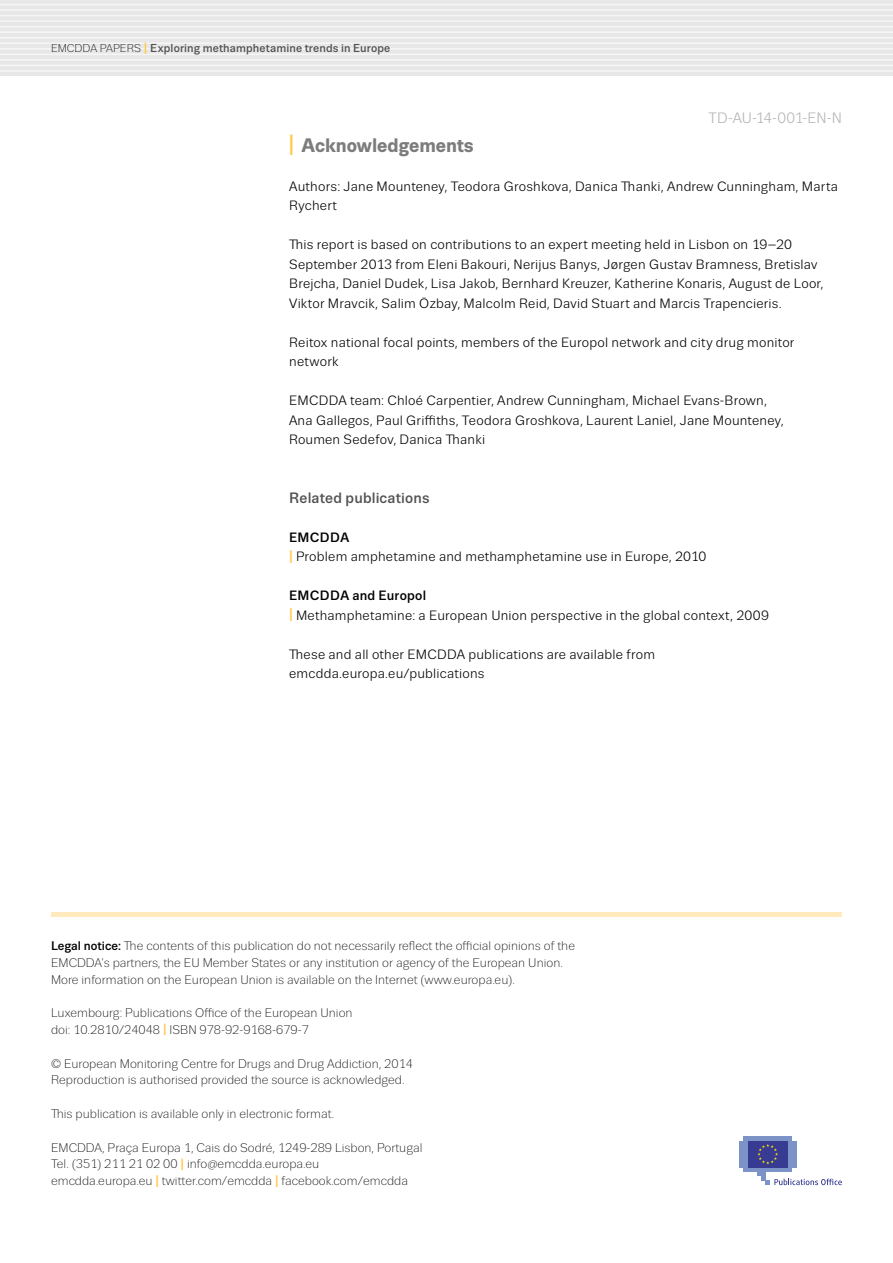
<style>
.page{position:relative;width:893px;height:1263px;background:#fff}
.page>*{position:absolute;margin:0;border:0;box-sizing:border-box;transform-origin:0 0}
.I_Headline{font:700 19.5px "Trivia Sans";letter-spacing:-.005em;color:#7c7c7c}
.II_Headline{font:500 15px "Trivia Sans";letter-spacing:.01em;color:#535353}
.t1{font:15px "Trivia Sans";letter-spacing:-.005em;color:#b5b5b5}
.TEXT_Regular_9_13{font:13.5px/19.5px "Trivia Sans";letter-spacing:.015em;color:#000}
.TEXT_Regular_9_13-2{font:500 13.5px "Trivia Sans";letter-spacing:.02em;color:#000}
.t2{font:300 12.45px/16.8px "Trivia Sans";color:#000}
.t3{font:500 11.55px "Trivia Sans";letter-spacing:.01em;color:#535353}
.s1{font-weight:300;font-size:11.25px;color:#000}
.s2{font-size:16.2px;color:#ffca53}
.s3{font-size:29.25px;color:#ffca53}
.s4{font-weight:500;font-size:18.15px;color:#ffca53}
.s5{font-weight:500}
.s6{font-weight:500;font-size:16.2px;color:#ffca53}
.s7{font-weight:500;font-size:16.8px;color:#ffca53}
</style>
<div class="page">
<div style="left:0;top:0;width:893px;height:76px;background:#e7e7e7"></div>
<hr style="left:0;top:4px;width:893px;height:1px;background:#f6f6f6">
<hr style="left:0;top:9px;width:893px;height:2px;background:#f6f6f6">
<hr style="left:0;top:15px;width:893px;height:1px;background:#f6f6f6">
<hr style="left:0;top:20px;width:893px;height:2px;background:#f6f6f6">
<hr style="left:0;top:26px;width:893px;height:1px;background:#f6f6f6">
<hr style="left:0;top:31px;width:893px;height:2px;background:#f6f6f6">
<hr style="left:0;top:37px;width:893px;height:1px;background:#f6f6f6">
<hr style="left:0;top:43px;width:893px;height:1px;background:#f6f6f6">
<hr style="left:0;top:48px;width:893px;height:2px;background:#f6f6f6">
<hr style="left:0;top:54px;width:893px;height:1px;background:#f6f6f6">
<hr style="left:0;top:59px;width:893px;height:2px;background:#f6f6f6">
<hr style="left:0;top:65px;width:893px;height:1px;background:#f6f6f6">
<hr style="left:0;top:70px;width:893px;height:2px;background:#f6f6f6">
<div style="left:743px;top:1167px;width:49px;height:5px;background:#7b93c6"></div>
<div style="left:743px;top:1136px;width:49px;height:5px;background:#7b93c6"></div>
<hr style="left:788px;top:1141px;width:4px;height:26px;background:#7b93c6">
<hr style="left:792px;top:1141px;width:4px;height:26px;background:#7b93c6">
<div style="left:743px;top:1141px;width:5px;height:26px;background:#7b93c6"></div>
<hr style="left:739px;top:1141px;width:4px;height:26px;background:#7b93c6">
<div style="left:757px;top:1167px;width:9px;height:9px;background:#7b93c6"></div>
<div style="left:761px;top:1167px;width:5px;height:13px;background:#7b93c6"></div>
<div style="left:748px;top:1141px;width:40px;height:26px;background:#373b92"></div>
<svg style="left:757px;top:1144px;width:21px;height:20px"></svg>
<svg style="left:766px;top:1178px;width:76px;height:7px"></svg>
<hr style="left:51px;top:912px;width:791px;height:4px;background:#ffe9bd">
<p class="t3" style="left:51px;top:42px;width:341px"><span class="s1">EMCDDA PAPERS</span> <span class="s2">I</span> Exploring methamphetamine trends in Europe</p>
<p class="t1" style="left:708px;top:110px;width:135px">TD-AU-14-001-EN-N</p>
<p class="I_Headline" style="left:289px;top:134px;width:186px"><span class="s3">I</span> Acknowledgements</p>
<p class="TEXT_Regular_9_13" style="left:289px;top:176px;width:550px">Authors: Jane Mounteney, Teodora Groshkova, Danica Thanki, Andrew Cunningham, Marta<br>Rychert</p>
<p class="TEXT_Regular_9_13" style="left:289px;top:235px;width:536px">This report is based on contributions to an expert meeting held in Lisbon on 19–20<br>September 2013 from Eleni Bakouri, Nerijus Banys, Jørgen Gustav Bramness, Bretislav Brejcha, Daniel Dudek, Lisa Jakob, Bernhard Kreuzer, Katherine Konaris, August de Loor, Viktor Mravcik, Salim Özbay, Malcolm Reid, David Stuart and Marcis Trapencieris.</p>
<p class="TEXT_Regular_9_13" style="left:289px;top:332px;width:507px">Reitox national focal points, members of the Europol network and city drug monitor network</p>
<p class="TEXT_Regular_9_13" style="left:289px;top:391px;width:496px">EMCDDA team: Chloé Carpentier, Andrew Cunningham, Michael Evans-Brown,<br>Ana Gallegos, Paul Griffiths, Teodora Groshkova, Laurent Laniel, Jane Mounteney,<br>Roumen Sedefov, Danica Thanki</p>
<p class="II_Headline" style="left:289px;top:489px;width:142px">Related publications</p>
<p class="TEXT_Regular_9_13-2" style="left:289px;top:530px;width:61px">EMCDDA</p>
<p class="TEXT_Regular_9_13" style="left:289px;top:547px;width:419px"><span class="s4">I</span> Problem amphetamine and methamphetamine use in Europe, 2010</p>
<p class="TEXT_Regular_9_13-2" style="left:289px;top:588px;width:138px">EMCDDA and Europol</p>
<p class="TEXT_Regular_9_13" style="left:289px;top:605px;width:481px"><span class="s4">I</span> Methamphetamine: a European Union perspective in the global context, 2009</p>
<p class="TEXT_Regular_9_13" style="left:289px;top:644px;width:367px">These and all other EMCDDA publications are available from emcdda.europa.eu/publications</p>
<p class="t2" style="left:51px;top:937px;width:526px"><span class="s5">Legal notice:</span> The contents of this publication do not necessarily reflect the official opinions of the<br>EMCDDA’s partners, the EU Member States or any institution or agency of the European Union.<br>More information on the European Union is available on the Internet (www.europa.eu).</p>
<p class="t2" style="left:51px;top:1005px;width:303px">Luxembourg: Publications Office of the European Union</p>
<p class="t2" style="left:51px;top:1021px;width:259px">doi: 10.2810/24048 <span class="s6">I</span> ISBN 978-92-9168-679-7</p>
<p class="t2" style="left:51px;top:1055px;width:363px">© European Monitoring Centre for Drugs and Drug Addiction, 2014</p>
<p class="t2" style="left:51px;top:1072px;width:355px">Reproduction is authorised provided the source is acknowledged.</p>
<p class="t2" style="left:51px;top:1105px;width:285px">This publication is available only in electronic format.</p>
<p class="t2" style="left:51px;top:1139px;width:373px">EMCDDA, Praça Europa 1, Cais do Sodré, 1249-289 Lisbon, Portugal</p>
<p class="t2" style="left:51px;top:1156px;width:270px">Tel. (351) 211 21 02 00 <span class="s6">I</span> info@emcdda.europa.eu</p>
<p class="t2" style="left:51px;top:1173px;width:359px">emcdda.europa.eu <span class="s7">I</span> twitter.com/emcdda <span class="s7">I</span> facebook.com/emcdda</p>
</div>
